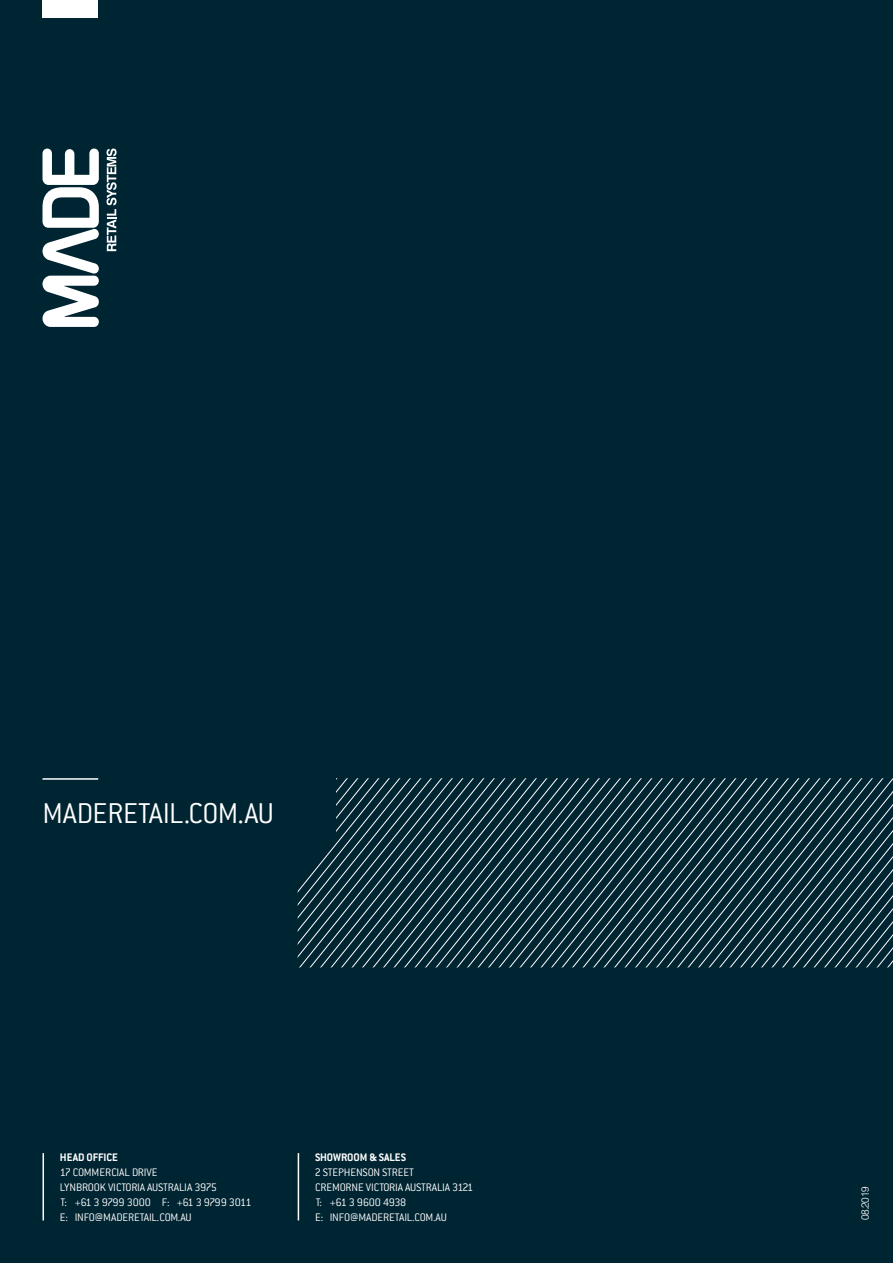
<style>
.page{position:relative;width:893px;height:1263px;background:#002532}
.page>*{position:absolute;margin:0;border:0;box-sizing:border-box;transform-origin:0 0}
.t1{font:300 31.5px "Conduit ITC";letter-spacing:-.01em;color:#fff}
.t2{font:300 12px/15px "Conduit ITC";letter-spacing:-.015em;color:#fff}
.t3{font:700 12px "Conduit ITC";letter-spacing:-.005em;color:#fff}
.t4{font:300 10.5px "Swiss 721 BT";letter-spacing:-.04em;color:#fff}
</style>
<div class="page">
<svg style="left:298px;top:778px;width:595px;height:189px"></svg>
<svg style="left:43px;top:149px;width:56px;height:178px"></svg>
<svg style="left:107px;top:149px;width:10px;height:102px"></svg>
<hr style="left:43px;top:1153px;width:1px;height:67px;background:#fff">
<hr style="left:298px;top:1153px;width:1px;height:67px;background:#fff">
<hr style="left:43px;top:778px;width:55px;height:2px;background:#fff">
<div style="left:43px;top:0;width:55px;height:17px;background:#fff"></div>
<h1 class="t1" style="left:43px;top:796px;width:233px">MADERETAIL.COM.AU</h1>
<p class="t3" style="left:60px;top:1150px;width:59px">HEAD OFFICE</p>
<p class="t2" style="left:60px;top:1164px;width:193px">17 COMMERCIAL DRIVE<br>LYNBROOK VICTORIA AUSTRALIA 3975<br>T: +61 3 9799 3000 F: +61 3 9799 3011<br>E: INFO@MADERETAIL.COM.AU</p>
<p class="t3" style="left:315px;top:1150px;width:93px">SHOWROOM &amp; SALES</p>
<p class="t2" style="left:315px;top:1164px;width:160px">2 STEPHENSON STREET<br>CREMORNE VICTORIA AUSTRALIA 3121<br>T: +61 3 9600 4938<br>E: INFO@MADERETAIL.COM.AU</p>
<p class="t4" style="left:859px;top:1220px;width:35px;rotate:-90deg">08.2019</p>
</div>
